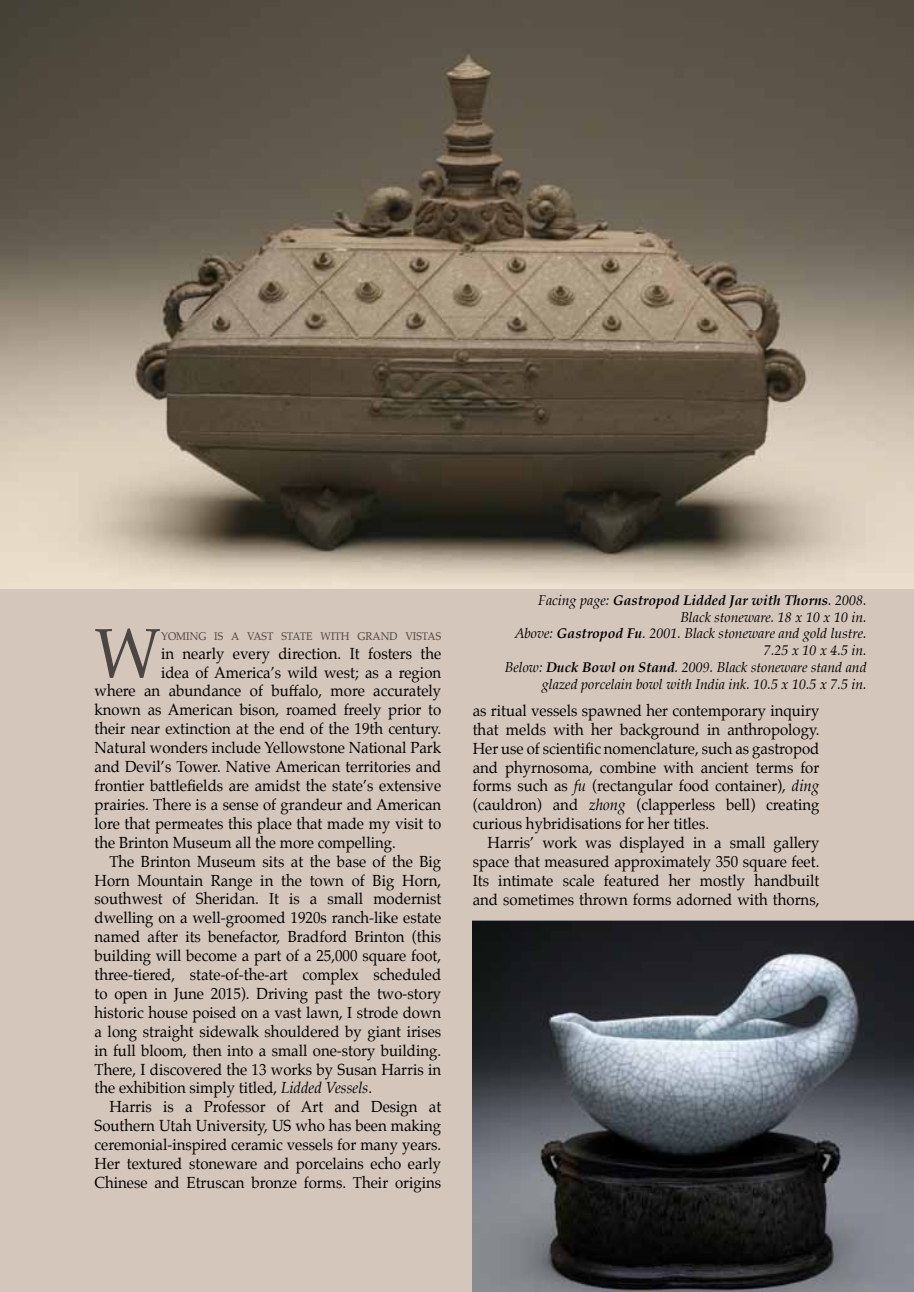
<style>
.page{position:relative;width:914px;height:1292px;background:#d5c6bc}
.page>*{position:absolute;margin:0;border:0;box-sizing:border-box;transform-origin:0 0}
.t1{font:70px "Palatino";color:#4b4642;scale:.95 1}
.t2{font:15.75px/18.9px "Palatino";color:#000;text-align:justify;scale:.95 1}
.t3{font:italic 14px/16.8px "Palatino";color:#000;text-align:right}
.t4{font:11.03px "Palatino";color:#4b4642;scale:.95 1}
.s1{font-style:italic}
.s2{font-weight:700}
</style>
<div class="page">
<img style="left:0;top:0;width:914px;height:588px">
<img style="left:472px;top:921px;width:442px;height:371px">
<h1 class="t1" style="left:94px;top:595px;width:71px">W</h1>
<p class="t4" style="left:161px;top:627px;width:296px">YOMING IS A VAST STATE WITH GRAND VISTAS</p>
<p class="t2" style="left:161px;top:643px;width:296px">in nearly every direction. It fosters the</p>
<p class="t2" style="left:161px;top:662px;width:296px">idea of America’s wild west; as a region</p>
<p class="t2" style="left:94px;top:681px;width:366px">where an abundance of buffalo, more accurately</p>
<p class="t2" style="left:94px;top:700px;width:366px">known as American bison, roamed freely prior to</p>
<p class="t2" style="left:94px;top:719px;width:366px">their near extinction at the end of the 19th century.</p>
<p class="t2" style="left:94px;top:738px;width:366px">Natural wonders include Yellowstone National Park</p>
<p class="t2" style="left:94px;top:757px;width:366px">and Devil’s Tower. Native American territories and</p>
<p class="t2" style="left:94px;top:776px;width:366px">frontier battlefields are amidst the state’s extensive</p>
<p class="t2" style="left:94px;top:795px;width:366px">prairies. There is a sense of grandeur and American</p>
<p class="t2" style="left:94px;top:814px;width:366px">lore that permeates this place that made my visit to</p>
<p class="t2" style="left:94px;top:832px;width:318px">the Brinton Museum all the more compelling.</p>
<p class="t2" style="left:109px;top:851px;width:351px">The Brinton Museum sits at the base of the Big</p>
<p class="t2" style="left:94px;top:870px;width:366px">Horn Mountain Range in the town of Big Horn,</p>
<p class="t2" style="left:94px;top:889px;width:366px">southwest of Sheridan. It is a small modernist</p>
<p class="t2" style="left:94px;top:908px;width:366px">dwelling on a well-groomed 1920s ranch-like estate</p>
<p class="t2" style="left:94px;top:927px;width:366px">named after its benefactor, Bradford Brinton (this</p>
<p class="t2" style="left:94px;top:946px;width:366px">building will become a part of a 25,000 square foot,</p>
<p class="t2" style="left:94px;top:965px;width:366px">three-tiered, state-of-the-art complex scheduled</p>
<p class="t2" style="left:94px;top:984px;width:366px">to open in June 2015). Driving past the two-story</p>
<p class="t2" style="left:94px;top:1003px;width:366px">historic house poised on a vast lawn, I strode down</p>
<p class="t2" style="left:94px;top:1021px;width:366px">a long straight sidewalk shouldered by giant irises</p>
<p class="t2" style="left:94px;top:1040px;width:366px">in full bloom, then into a small one-story building.</p>
<p class="t2" style="left:94px;top:1059px;width:366px">There, I discovered the 13 works by Susan Harris in</p>
<p class="t2" style="left:94px;top:1078px;width:294px">the exhibition simply titled, <span class="s1">Lidded Vessels</span>.</p>
<p class="t2" style="left:109px;top:1097px;width:351px">Harris is a Professor of Art and Design at</p>
<p class="t2" style="left:94px;top:1116px;width:366px">Southern Utah University, US who has been making</p>
<p class="t2" style="left:94px;top:1135px;width:366px">ceremonial-inspired ceramic vessels for many years.</p>
<p class="t2" style="left:94px;top:1154px;width:366px">Her textured stoneware and porcelains echo early</p>
<p class="t2" style="left:94px;top:1173px;width:366px">Chinese and Etruscan bronze forms. Their origins</p>
<p class="t3" style="left:505px;top:591px;width:363px">Facing page: <span class="s2">Gastropod Lidded Jar with Thorns</span>. 2008.<br>Black stoneware. 18 x 10 x 10 in.<br>Above: <span class="s2">Gastropod Fu</span>. 2001. Black stoneware and gold lustre.<br>7.25 x 10 x 4.5 in.<br>Below: <span class="s2">Duck Bowl on Stand</span>. 2009. Black stoneware stand and glazed porcelain bowl with India ink. 10.5 x 10.5 x 7.5 in.</p>
<p class="t2" style="left:472px;top:701px;width:366px">as ritual vessels spawned her contemporary inquiry that melds with her background in anthropology.<br>Her use of scientific nomenclature, such as gastropod and phyrnosoma, combine with ancient terms for forms such as <span class="s1">fu</span> (rectangular food container), <span class="s1">ding </span>(cauldron) and <span class="s1">zhong</span> (clapperless bell) creating curious hybridisations for her titles.</p>
<p class="t2" style="left:473px;top:833px;width:366px;text-indent:15px">Harris’ work was displayed in a small gallery space that measured approximately 350 square feet.<br>Its intimate scale featured her mostly handbuilt and sometimes thrown forms adorned with thorns,</p>
</div>
